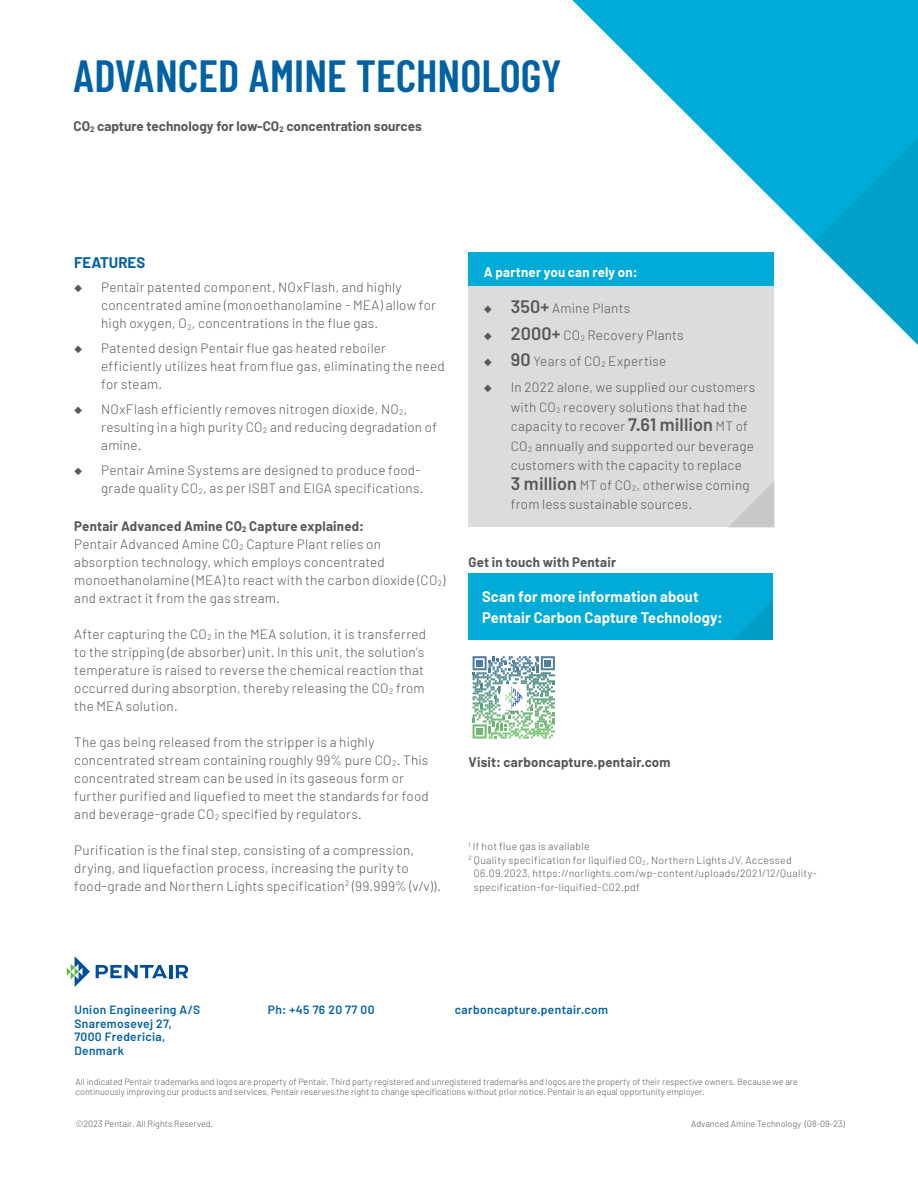
<style>
.page{position:relative;width:918px;height:1188px;background:#fff}
.page>*{position:absolute;margin:0;border:0;box-sizing:border-box;transform-origin:0 0}
.t1{font:600 45px "Barlow Condensed";color:#0062a2}
.t2{font:700 15px/21px "Barlow";letter-spacing:.015em;color:#fff}
.t3{font:700 15px "Barlow";color:#0062a2}
.t4{font:300 13.5px/18px "Barlow";letter-spacing:.015em;color:#57585a}
.t5{font:700 13.5px "Barlow";letter-spacing:.005em;color:#57585a}
.t6{font:700 13.5px "Barlow";letter-spacing:.02em;color:#fff}
.t7{font:600 12px/13.5px "Barlow";letter-spacing:.03em;color:#0062a2}
.t8{font:300 10.5px "Barlow";letter-spacing:.025em;color:#57585a}
.t9{font:300 9px/10.5px "Barlow";color:#57585a}
.s1{font-weight:700}
.s2{font-weight:600;font-size:18px}
</style>
<div class="page">
<div style="left:469px;top:284px;width:305px;height:243px;background:#dbdcde"></div>
<svg style="left:729px;top:482px;width:45px;height:45px"></svg>
<div style="left:469px;top:574px;width:304px;height:66px;background:#00abd7"></div>
<svg style="left:734px;top:601px;width:39px;height:39px"></svg>
<svg style="left:67px;top:956px;width:23px;height:31px"></svg>
<svg style="left:96px;top:965px;width:92px;height:13px"></svg>
<svg style="left:468px;top:0;width:346px;height:412px"></svg>
<svg style="left:814px;top:0;width:104px;height:345px;fill:#00abd7"></svg>
<svg style="left:472px;top:656px;width:83px;height:83px"></svg>
<div style="left:469px;top:253px;width:305px;height:33px;background:#00abd7"></div>
<h1 class="t1" style="left:73px;top:48px;width:490px">ADVANCED AMINE TECHNOLOGY</h1>
<p class="t5" style="left:74px;top:117px;width:350px">CO<sub>2</sub> capture technology for low-CO<sub>2</sub> concentration sources</p>
<p class="t3" style="left:74px;top:253px;width:72px">FEATURES</p>
<p class="t4" style="left:101px;top:278px;width:336px;text-indent:-27px">◆ Pentair patented component, NOxFlash, and highly concentrated amine (monoethanolamine - MEA) allow for high oxygen, O<sub>2</sub>, concentrations in the flue gas.</p>
<p class="t4" style="left:101px;top:339px;width:345px;text-indent:-27px">◆ Patented design Pentair flue gas heated reboiler efficiently utilizes heat from flue gas, eliminating the need for steam.</p>
<p class="t4" style="left:101px;top:400px;width:337px;text-indent:-27px">◆ NOxFlash efficiently removes nitrogen dioxide, NO<sub>2</sub>, resulting in a high purity CO<sub>2</sub> and reducing degradation of amine.</p>
<p class="t4" style="left:74px;top:461px;width:351px;text-align:right">◆ Pentair Amine Systems are designed to produce food&shy;grade quality CO<sub>2</sub>, as per ISBT and EIGA specifications.</p>
<p class="t4" style="left:74px;top:517px;width:373px"><span class="s1">Pentair Advanced Amine CO</span><sub>2</sub> <span class="s1">Capture explained:<br></span>Pentair Advanced Amine CO<sub>2</sub> Capture Plant relies on absorption technology, which employs concentrated monoethanolamine (MEA) to react with the carbon dioxide (CO<sub>2</sub>) and extract it from the gas stream.</p>
<p class="t4" style="left:74px;top:625px;width:353px">After capturing the CO<sub>2</sub> in the MEA solution, it is transferred to the stripping (de absorber) unit. In this unit, the solution’s temperature is raised to reverse the chemical reaction that occurred during absorption, thereby releasing the CO<sub>2</sub> from the MEA solution.</p>
<p class="t4" style="left:74px;top:733px;width:356px">The gas being released from the stripper is a highly concentrated stream containing roughly 99% pure CO<sub>2</sub>. This concentrated stream can be used in its gaseous form or further purified and liquefied to meet the standards for food and beverage-grade CO<sub>2</sub> specified by regulators.</p>
<p class="t4" style="left:74px;top:841px;width:368px">Purification is the final step, consisting of a compression, drying, and liquefaction process, increasing the purity to food-grade and Northern Lights specification<sup>2</sup> (99.999% (v/v)).</p>
<p class="t6" style="left:484px;top:264px;width:155px">A partner you can rely on:</p>
<p class="t4" style="left:484px;top:299px;width:148px">◆ <span class="s2">350+</span> Amine Plants</p>
<p class="t4" style="left:484px;top:325px;width:201px">◆ <span class="s2">2000+</span> CO<sub>2</sub> Recovery Plants</p>
<p class="t4" style="left:484px;top:352px;width:184px">◆ <span class="s2">90</span> Years of CO<sub>2</sub> Expertise</p>
<p class="t4" style="left:511px;top:377px;width:246px;line-height:19.5px;text-indent:-27px">◆ In 2022 alone, we supplied our customers with CO<sub>2</sub> recovery solutions that had the capacity to recover <span class="s2">7.61 million</span> MT of CO<sub>2</sub> annually and supported our beverage customers with the capacity to replace<br><span class="s2">3 million</span> MT of CO<sub>2</sub>, otherwise coming from less sustainable sources.</p>
<p class="t5" style="left:469px;top:554px;width:149px">Get in touch with Pentair</p>
<p class="t2" style="left:482px;top:585px;width:242px">Scan for more information about<br>Pentair Carbon Capture Technology:</p>
<p class="t5" style="left:469px;top:754px;width:204px">Visit: carboncapture.pentair.com</p>
<p class="t8" style="left:469px;top:840px;width:123px"><sup>1</sup> If hot flue gas is available</p>
<p class="t8" style="left:469px;top:854px;width:325px"><sup>2</sup> Quality specification for liquified CO<sub>2</sub>, Northern Lights JV, Accessed</p>
<p class="t8" style="left:474px;top:867px;width:345px">06.09.2023, https://norlights.com/wp-content/uploads/2021/12/Quality-</p>
<p class="t8" style="left:474px;top:881px;width:167px">specification-for-liquified-C02.pdf</p>
<p class="t7" style="left:74px;top:1003px;width:127px">Union Engineering A/S<br>Snaremosevej 27,<br>7000 Fredericia,<br>Denmark</p>
<p class="t7" style="left:268px;top:1003px;width:108px">Ph: +45 76 20 77 00</p>
<p class="t7" style="left:455px;top:1003px;width:155px">carboncapture.pentair.com</p>
<p class="t9" style="left:76px;top:1076px;width:724px">All indicated Pentair trademarks and logos are property of Pentair. Third party registered and unregistered trademarks and logos are the property of their respective owners. Because we are continuously improving our products and services, Pentair reserves the right to change specifications without prior notice. Pentair is an equal opportunity employer.</p>
<p class="t9" style="left:76px;top:1118px;width:139px">©2023 Pentair. All Rights Reserved.</p>
<p class="t9" style="left:691px;top:1118px;width:155px">Advanced Amine Technology (08-09-23)</p>
</div>
